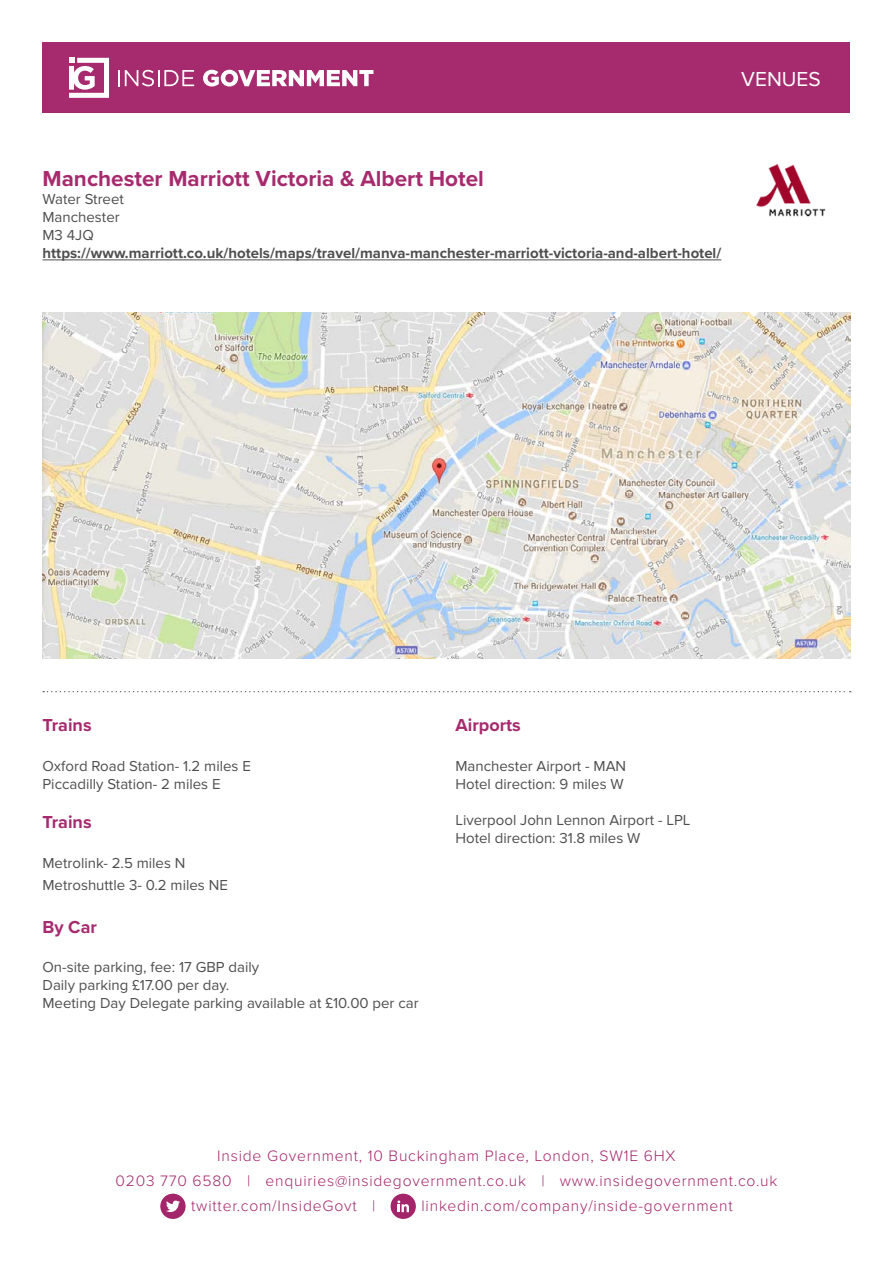
<style>
.page{position:relative;width:893px;height:1263px;background:#fff}
.page>*{position:absolute;margin:0;border:0;box-sizing:border-box;transform-origin:0 0}
.t1{font:700 22.5px "Proxima Nova";color:#a62b6e}
.t2{font:21px "Proxima Nova";color:#fff}
.t3{font:700 18px "Proxima Nova";color:#a62b6e}
.t4{font:300 15.6px "Proxima Nova";letter-spacing:.05em;color:#a3266a}
.t5{font:15px/18px "Proxima Nova";color:#504f4f}
.t6{font:700 15px "Proxima Nova";color:#504f4f}
</style>
<div class="page">
<hr style="left:43px;top:260px;width:678px;height:1px;background:#504f4f">
<div style="left:43px;top:43px;width:807px;height:70px;background:#a62b6e"></div>
<svg style="left:118px;top:70px;width:76px;height:16px"></svg>
<svg style="left:203px;top:70px;width:170px;height:16px"></svg>
<svg style="left:69px;top:58px;width:40px;height:40px"></svg>
<div style="left:160px;top:1194px;width:26px;height:25px;background:#a3266a;border-radius:50%"></div>
<svg style="left:166px;top:1200px;width:14px;height:12px"></svg>
<div style="left:391px;top:1194px;width:25px;height:25px;background:#a3266a;border-radius:50%"></div>
<svg style="left:397px;top:1200px;width:12px;height:12px"></svg>
<svg style="left:43px;top:691px;width:808px;height:1px"></svg>
<img style="left:756px;top:164px;width:70px;height:53px">
<img style="left:43px;top:313px;width:807px;height:345px">
<h2 class="t2" style="left:741px;top:67px;width:81px">VENUES</h2>
<h1 class="t1" style="left:43px;top:162px;width:443px">Manchester Marriott Victoria &amp; Albert Hotel</h1>
<p class="t5" style="left:43px;top:190px;width:83px">Water Street<br>Manchester<br>M3 4JQ</p>
<p class="t6" style="left:43px;top:242px;width:680px">https://www.marriott.co.uk/hotels/maps/travel/manva-manchester-marriott-victoria-and-albert-hotel/</p>
<p class="t3" style="left:43px;top:712px;width:51px">Trains</p>
<p class="t5" style="left:43px;top:757px;width:210px">Oxford Road Station- 1.2 miles E<br>Piccadilly Station- 2 miles E</p>
<p class="t3" style="left:43px;top:809px;width:51px">Trains</p>
<p class="t5" style="left:43px;top:853px;width:187px;line-height:21.6px">Metrolink- 2.5 miles N<br>Metroshuttle 3- 0.2 miles NE</p>
<p class="t3" style="left:43px;top:913px;width:56px">By Car</p>
<p class="t5" style="left:43px;top:959px;width:378px">On-site parking, fee: 17 GBP daily<br>Daily parking £17.00 per day.<br>Meeting Day Delegate parking available at £10.00 per car</p>
<p class="t3" style="left:455px;top:712px;width:67px">Airports</p>
<p class="t5" style="left:455px;top:757px;width:172px">Manchester Airport - MAN<br>Hotel direction: 9 miles W</p>
<p class="t5" style="left:455px;top:811px;width:237px">Liverpool John Lennon Airport - LPL<br>Hotel direction: 31.8 miles W</p>
<p class="t4" style="left:217px;top:1146px;width:460px">Inside Government, 10 Buckingham Place, London, SW1E 6HX</p>
<p class="t4" style="left:116px;top:1171px;width:663px">0203 770 6580 | enquiries@insidegovernment.co.uk | www.insidegovernment.co.uk</p>
<p class="t4" style="left:191px;top:1197px;width:186px">twitter.com/InsideGovt |</p>
<p class="t4" style="left:421px;top:1197px;width:313px">linkedin.com/company/inside-government</p>
</div>
